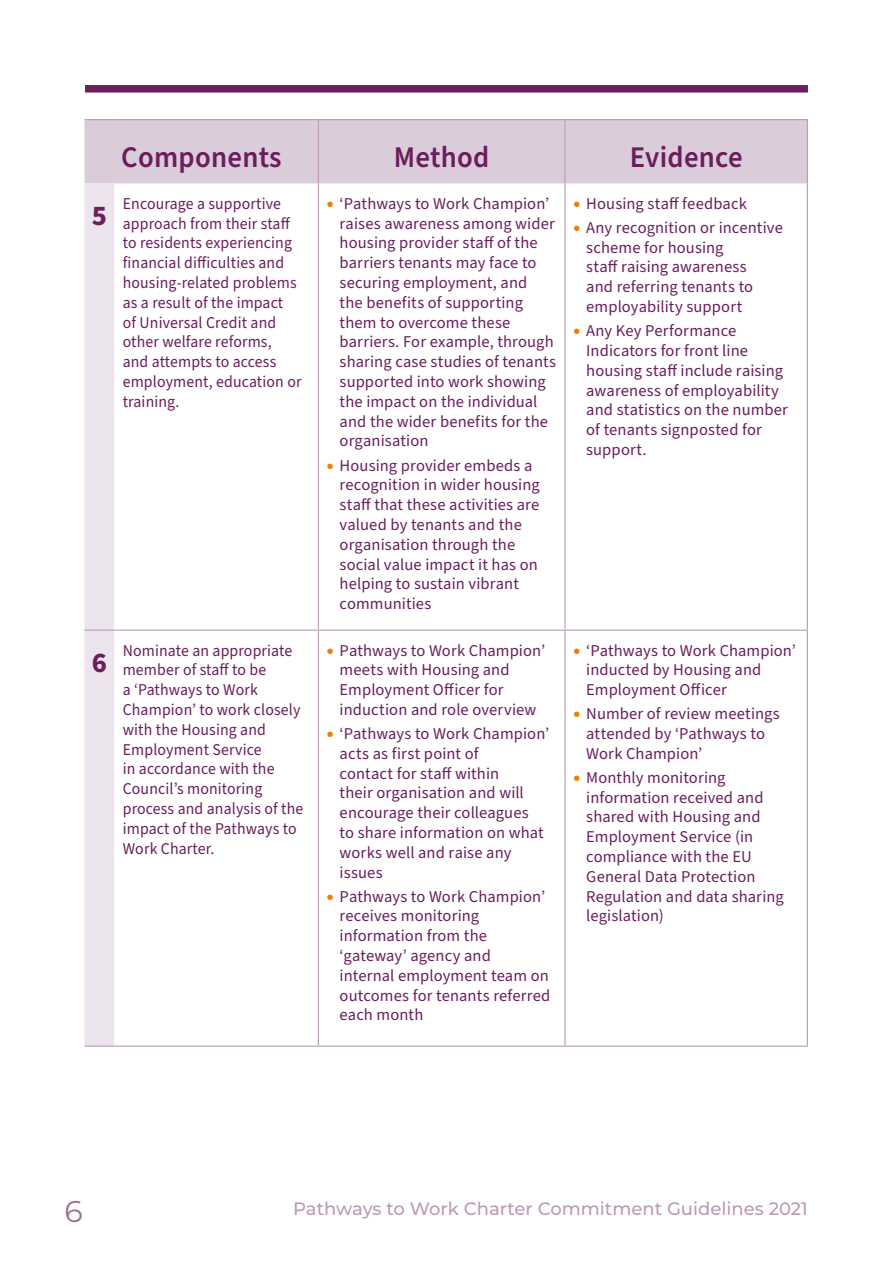
<style>
.page{position:relative;width:893px;height:1263px;background:#fff}
.page>*{position:absolute;margin:0;border:0;box-sizing:border-box;transform-origin:0 0}
.Table_head{font:600 30px "Source Sans Pro";letter-spacing:.01em;color:#6a1e5c;scale:.96 1}
.t1{font:30px "Montserrat";color:#9d6d91}
.Table_number{font:700 28.5px "Source Sans Pro";color:#6a1e5c}
.t2{font:500 18px "Montserrat";color:#ba9bb5}
.Table_body{font:16.5px/19.8px "Source Sans Pro";letter-spacing:.01em;color:#6a1e5c}
.Table_body-2{font:16.5px/19.8px "Source Sans Pro";letter-spacing:.01em;color:#6a1e5c;scale:.96 1}
.s1{font-family:"Montserrat";font-weight:900;color:#ef7d00}
</style>
<div class="page">
<div style="left:85px;top:85px;width:723px;height:8px;background:#6a1e5c"></div>
<div style="left:84px;top:120px;width:723px;height:63px;background:#dbccda"></div>
<svg style="left:84px;top:183px;width:30px;height:862px"></svg>
<hr style="left:318px;top:119px;width:247px;height:1px;background:#ba9bb5">
<hr style="left:318px;top:120px;width:1px;height:63px;background:#ba9bb5">
<hr style="left:565px;top:119px;width:243px;height:1px;background:#ba9bb5">
<hr style="left:564px;top:120px;width:2px;height:63px;background:#ba9bb5">
<hr style="left:807px;top:120px;width:1px;height:63px;background:#ba9bb5">
<hr style="left:318px;top:183px;width:1px;height:446px;background:#ba9bb5">
<hr style="left:564px;top:183px;width:2px;height:446px;background:#ba9bb5">
<hr style="left:807px;top:183px;width:1px;height:446px;background:#ba9bb5">
<hr style="left:84px;top:629px;width:30px;height:2px;background:#ba9bb5">
<hr style="left:114px;top:629px;width:204px;height:2px;background:#ba9bb5">
<hr style="left:318px;top:629px;width:247px;height:2px;background:#ba9bb5">
<hr style="left:318px;top:631px;width:1px;height:414px;background:#ba9bb5">
<hr style="left:565px;top:629px;width:243px;height:2px;background:#ba9bb5">
<hr style="left:564px;top:631px;width:2px;height:414px;background:#ba9bb5">
<hr style="left:807px;top:631px;width:1px;height:414px;background:#ba9bb5">
<hr style="left:114px;top:1045px;width:204px;height:2px;background:#ba9bb5">
<hr style="left:318px;top:1045px;width:247px;height:2px;background:#ba9bb5">
<hr style="left:565px;top:1045px;width:243px;height:2px;background:#ba9bb5">
<hr style="left:84px;top:119px;width:30px;height:1px;background:#ba9bb5">
<hr style="left:114px;top:119px;width:204px;height:1px;background:#ba9bb5">
<hr style="left:84px;top:1045px;width:30px;height:2px;background:#ba9bb5">
<h1 class="Table_head" style="left:121px;top:137px;width:168px">Components</h1>
<h1 class="Table_head" style="left:394px;top:137px;width:101px">Method</h1>
<h1 class="Table_head" style="left:630px;top:137px;width:119px">Evidence</h1>
<p class="Table_number" style="left:92px;top:196px;width:17px">5</p>
<p class="Table_body-2" style="left:123px;top:194px;width:188px">Encourage a supportive approach from their staff to residents experiencing financial difficulties and housing-related problems as a result of the impact<br>of Universal Credit and other welfare reforms,<br>and attempts to access employment, education or training.</p>
<p class="Table_body" style="left:340px;top:194px;width:218px;text-indent:-13px"><span class="s1">•</span> ‘Pathways to Work Champion’ raises awareness among wider housing provider staff of the barriers tenants may face to securing employment, and<br>the benefits of supporting them to overcome these barriers. For example, through sharing case studies of tenants supported into work showing the impact on the individual and the wider benefits for the organisation</p>
<p class="Table_body" style="left:340px;top:456px;width:202px;text-indent:-13px"><span class="s1">•</span> Housing provider embeds a recognition in wider housing staff that these activities are valued by tenants and the organisation through the social value impact it has on helping to sustain vibrant communities</p>
<p class="Table_number" style="left:92px;top:643px;width:17px">6</p>
<p class="Table_body-2" style="left:123px;top:641px;width:190px">Nominate an appropriate member of staff to be<br>a ‘Pathways to Work<br>Champion’ to work closely with the Housing and<br>Employment Service<br>in accordance with the<br>Council’s monitoring process and analysis of the impact of the Pathways to<br>Work Charter.</p>
<p class="Table_body" style="left:340px;top:641px;width:207px;text-indent:-13px"><span class="s1">•</span> Pathways to Work Champion’ meets with Housing and<br>Employment Officer for induction and role overview</p>
<p class="Table_body" style="left:340px;top:724px;width:211px;text-indent:-13px"><span class="s1">•</span> ‘Pathways to Work Champion’ acts as first point of<br>contact for staff within<br>their organisation and will encourage their colleagues<br>to share information on what works well and raise any issues</p>
<p class="Table_body" style="left:340px;top:887px;width:212px;text-indent:-13px"><span class="s1">•</span> Pathways to Work Champion’ receives monitoring information from the ‘gateway’ agency and<br>internal employment team on outcomes for tenants referred each month</p>
<p class="Table_body" style="left:573px;top:194px;width:175px"><span class="s1">•</span> Housing staff feedback</p>
<p class="Table_body" style="left:586px;top:218px;width:198px;text-indent:-13px"><span class="s1">•</span> Any recognition or incentive scheme for housing<br>staff raising awareness<br>and referring tenants to employability support</p>
<p class="Table_body" style="left:586px;top:321px;width:203px;text-indent:-13px"><span class="s1">•</span> Any Key Performance<br>Indicators for front line housing staff include raising awareness of employability and statistics on the number of tenants signposted for support.</p>
<p class="Table_body" style="left:586px;top:641px;width:211px;text-indent:-13px"><span class="s1">•</span> ‘Pathways to Work Champion’ inducted by Housing and<br>Employment Officer</p>
<p class="Table_body" style="left:586px;top:704px;width:195px;text-indent:-13px"><span class="s1">•</span> Number of review meetings attended by ‘Pathways to<br>Work Champion’</p>
<p class="Table_body" style="left:586px;top:768px;width:199px;text-indent:-13px"><span class="s1">•</span> Monthly monitoring information received and shared with Housing and<br>Employment Service (in compliance with the EU<br>General Data Protection<br>Regulation and data sharing legislation)</p>
<h1 class="t1" style="left:65px;top:1191px;width:20px">6</h1>
<p class="t2" style="left:293px;top:1195px;width:516px">Pathways to Work Charter Commitment Guidelines 2021</p>
</div>
